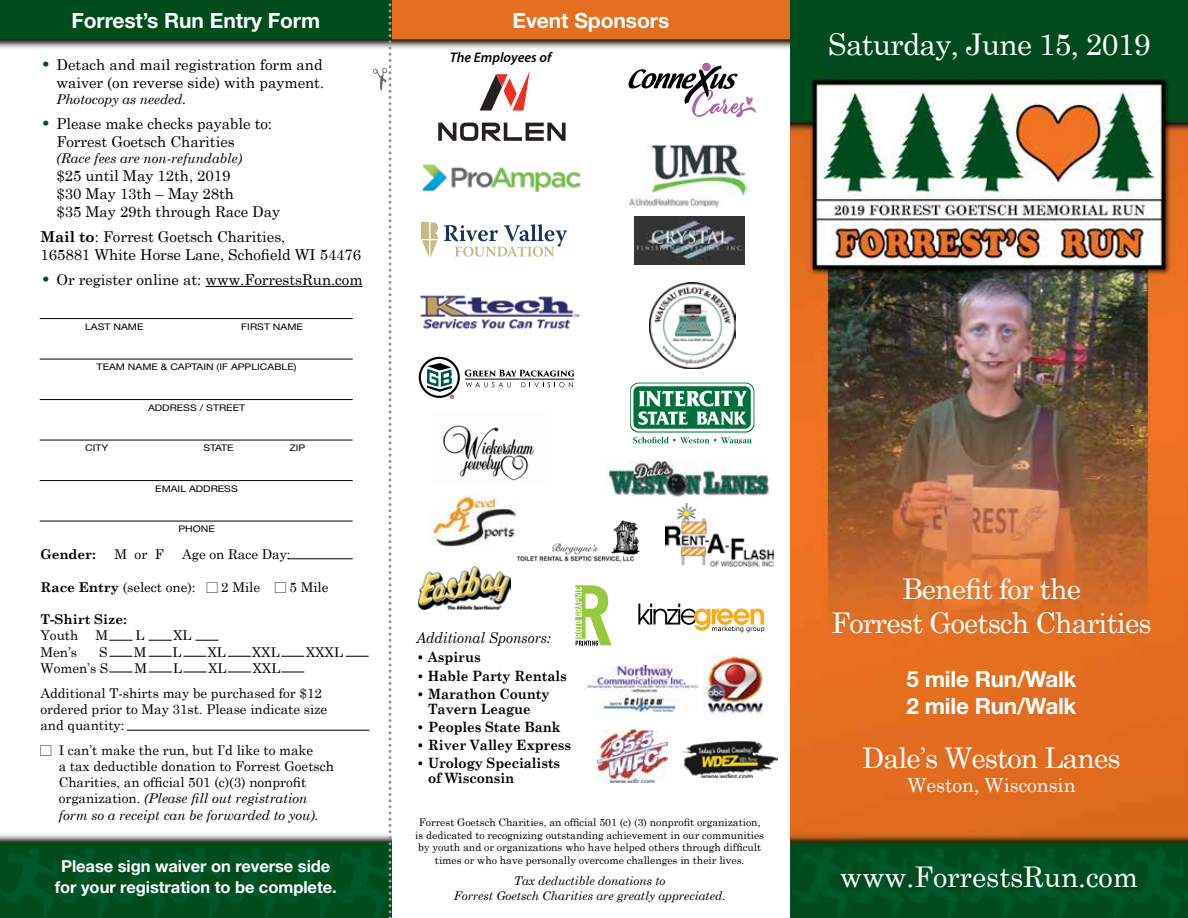
<style>
.page{position:relative;width:1188px;height:918px;background:#fff}
.page>*{position:absolute;margin:0;border:0;box-sizing:border-box;transform-origin:0 0}
.t1{font:30px "Century Schoolbook";letter-spacing:-.025em;color:#fff}
.t2{font:28.5px/34.2px "Century Schoolbook";letter-spacing:-.03em;color:#fff;text-align:center}
.t3{font:28.5px "Century Schoolbook";letter-spacing:-.005em;color:#fff}
.t4{font:700 22.5px/27px "Helvetica Neue LT Std";letter-spacing:-.01em;color:#fff}
.t5{font:700 21px "Helvetica Neue LT Std";letter-spacing:-.005em;color:#fff}
.t6{font:19.5px "Century Schoolbook";letter-spacing:-.005em;color:#fff}
.t7{font:700 16.5px/21px "Helvetica Neue LT Std";letter-spacing:-.005em;color:#fff;text-align:center}
.t8{font:15px/18px "Century Schoolbook";letter-spacing:-.005em;color:#000}
.t9{font:italic 15px "Century Schoolbook";letter-spacing:-.005em;color:#000;scale:.93 1}
.t10{font:700 14.25px/15px "Century Schoolbook";letter-spacing:-.005em;color:#000;text-align:center;scale:.93 1}
.t11{font:italic 600 14.1px "Myriad Pro";color:#000}
.t12{font:13.5px/16.2px "Century Schoolbook";letter-spacing:-.005em;color:#000}
.t13{font:italic 13.5px "Century Schoolbook";letter-spacing:-.005em;color:#000}
.t14{font:700 13.5px "Century Schoolbook";letter-spacing:-.005em;color:#000}
.t15{font:italic 12px/14.4px "Century Schoolbook";letter-spacing:-.005em;color:#000;text-align:center}
.t16{font:10.5px/12.8px "Century Schoolbook";letter-spacing:-.005em;color:#000;text-align:center}
.t17{font:9.15px "Helvetica Neue LT Std";color:#000;scale:1.15 1}
.s1{font-weight:700;font-size:18px;color:#004c1d}
.s2{font-weight:700}
.s3{font-family:"Carta"}
.s4{font-style:italic}
</style>
<div class="page">
<img style="left:0;top:0;width:1188px;height:918px">
<img style="left:605px;top:460px;width:166px;height:37px">
<hr style="left:205px;top:286px;width:158px;height:1px;background:#000">
<hr style="left:40px;top:359px;width:313px;height:1px;background:#000">
<hr style="left:40px;top:318px;width:313px;height:1px;background:#000">
<hr style="left:40px;top:399px;width:313px;height:1px;background:#000">
<hr style="left:40px;top:440px;width:313px;height:1px;background:#000">
<hr style="left:40px;top:480px;width:313px;height:1px;background:#000">
<hr style="left:40px;top:521px;width:313px;height:1px;background:#000">
<hr style="left:287px;top:558px;width:66px;height:1px;background:#000">
<hr style="left:127px;top:730px;width:242px;height:1px;background:#000">
<svg style="left:109px;top:656px;width:23px;height:1px"></svg>
<svg style="left:109px;top:672px;width:23px;height:1px"></svg>
<svg style="left:109px;top:640px;width:23px;height:1px"></svg>
<svg style="left:149px;top:656px;width:23px;height:1px"></svg>
<svg style="left:149px;top:672px;width:23px;height:1px"></svg>
<svg style="left:149px;top:640px;width:23px;height:1px"></svg>
<svg style="left:183px;top:656px;width:23px;height:1px"></svg>
<svg style="left:183px;top:672px;width:23px;height:1px"></svg>
<svg style="left:195px;top:640px;width:23px;height:1px"></svg>
<svg style="left:228px;top:656px;width:23px;height:1px"></svg>
<svg style="left:228px;top:672px;width:23px;height:1px"></svg>
<svg style="left:281px;top:656px;width:23px;height:1px"></svg>
<svg style="left:281px;top:672px;width:23px;height:1px"></svg>
<div style="left:630px;top:383px;width:124px;height:50px;background:#00703c;border-radius:9px"></div>
<div style="left:631px;top:383px;width:123px;height:48px;border:3px solid #fff;border-radius:7px"></div>
<svg style="left:638px;top:391px;width:109px;height:34px"></svg>
<svg style="left:633px;top:437px;width:119px;height:6px"></svg>
<img style="left:418px;top:567px;width:93px;height:42px">
<img style="left:665px;top:503px;width:108px;height:63px">
<img style="left:515px;top:519px;width:128px;height:43px">
<img style="left:430px;top:495px;width:91px;height:52px">
<img style="left:584px;top:665px;width:113px;height:47px">
<img style="left:628px;top:145px;width:118px;height:63px">
<img style="left:703px;top:654px;width:65px;height:64px">
<img style="left:681px;top:741px;width:96px;height:37px">
<img style="left:596px;top:730px;width:71px;height:53px">
<svg style="left:638px;top:604px;width:126px;height:28px"></svg>
<img style="left:419px;top:293px;width:161px;height:38px">
<div style="left:702px;top:63px;width:9px;height:8px;background:#ae64a7;border-radius:50%"></div>
<svg style="left:628px;top:66px;width:128px;height:51px"></svg>
<img style="left:423px;top:159px;width:156px;height:58px">
<svg style="left:575px;top:585px;width:37px;height:61px"></svg>
<svg style="left:422px;top:222px;width:16px;height:36px"></svg>
<svg style="left:444px;top:224px;width:123px;height:33px"></svg>
<img style="left:649px;top:282px;width:86px;height:86px">
<img style="left:433px;top:411px;width:114px;height:74px">
<svg style="left:438px;top:123px;width:128px;height:18px"></svg>
<svg style="left:480px;top:70px;width:50px;height:41px"></svg>
<img style="left:635px;top:217px;width:110px;height:47px">
<svg style="left:419px;top:357px;width:156px;height:42px"></svg>
<svg style="left:346px;top:0;width:46px;height:918px"></svg>
<h3 class="t5" style="left:71px;top:7px;width:250px">Forrest’s Run Entry Form</h3>
<p class="t8" style="left:40px;top:55px;width:285px;text-align:right"><span class="s1">•</span> Detach and mail registration form and waiver (on reverse side) with payment.</p>
<p class="t13" style="left:56px;top:91px;width:131px">Photocopy as needed.</p>
<p class="t8" style="left:56px;top:114px;width:217px;text-indent:-16px"><span class="s1">•</span> Please make checks payable to:<br>Forrest Goetsch Charities</p>
<p class="t13" style="left:56px;top:150px;width:187px">(Race fees are non-refundable)</p>
<p class="t8" style="left:56px;top:167px;width:225px">$25 until May 12th, 2019<br>$30 May 13th – May 28th<br>$35 May 29th through Race Day</p>
<p class="t8" style="left:41px;top:227px;width:322px"><span class="s2">Mail to</span>: Forrest Goetsch Charities,<br>165881 White Horse Lane, Schofield WI 54476</p>
<p class="t8" style="left:40px;top:270px;width:324px"><span class="s1">•</span> Or register online at: www.ForrestsRun.com</p>
<p class="t17" style="left:85px;top:321px;width:52px">LAST NAME</p>
<p class="t17" style="left:241px;top:321px;width:55px">FIRST NAME</p>
<p class="t17" style="left:97px;top:362px;width:175px">TEAM NAME &amp; CAPTAIN (IF APPLICABLE)</p>
<p class="t17" style="left:148px;top:402px;width:86px">ADDRESS / STREET</p>
<p class="t17" style="left:85px;top:443px;width:22px">CITY</p>
<p class="t17" style="left:203px;top:443px;width:28px">STATE</p>
<p class="t17" style="left:289px;top:443px;width:15px">ZIP</p>
<p class="t17" style="left:155px;top:483px;width:73px">EMAIL ADDRESS</p>
<p class="t17" style="left:178px;top:524px;width:33px">PHONE</p>
<p class="t14" style="left:40px;top:546px;width:57px">Gender:</p>
<p class="t12" style="left:115px;top:546px;width:51px">M or F</p>
<p class="t12" style="left:182px;top:546px;width:110px">Age on Race Day:</p>
<p class="t12" style="left:40px;top:578px;width:290px"><span class="s2">Race Entry</span> (select one): <span class="s3">l</span> 2 Mile <span class="s3">l</span> 5 Mile</p>
<p class="t14" style="left:40px;top:611px;width:88px">T-Shirt Size:</p>
<p class="t12" style="left:40px;top:627px;width:39px">Youth</p>
<p class="t12" style="left:96px;top:627px;width:14px">M</p>
<p class="t12" style="left:136px;top:627px;width:11px">L</p>
<p class="t12" style="left:173px;top:627px;width:20px">XL</p>
<p class="t12" style="left:40px;top:643px;width:38px">Men’s</p>
<p class="t12" style="left:99px;top:643px;width:10px">S</p>
<p class="t12" style="left:134px;top:643px;width:14px">M</p>
<p class="t12" style="left:172px;top:643px;width:11px">L</p>
<p class="t12" style="left:207px;top:643px;width:20px">XL</p>
<p class="t12" style="left:252px;top:643px;width:29px">XXL</p>
<p class="t12" style="left:306px;top:643px;width:39px">XXXL</p>
<p class="t12" style="left:40px;top:659px;width:69px">Women’s S</p>
<p class="t12" style="left:134px;top:659px;width:14px">M</p>
<p class="t12" style="left:173px;top:659px;width:11px">L</p>
<p class="t12" style="left:208px;top:659px;width:20px">XL</p>
<p class="t12" style="left:40px;top:655px;width:283px;line-height:24.9px;text-indent:212px">XXL<br>Additional T-shirts may be purchased for $12</p>
<p class="t12" style="left:40px;top:701px;width:288px">ordered prior to May 31st. Please indicate size and quantity:</p>
<p class="t12" style="left:59px;top:742px;width:277px;text-indent:-18px"><span class="s3">l</span> I can’t make the run, but I’d like to make<br>a tax deductible donation to Forrest Goetsch Charities, an official 501 (c)(3) nonprofit organization. <span class="s4">(Please fill out registration form so a receipt can be forwarded to you).</span></p>
<p class="t7" style="left:55px;top:855px;width:284px">Please sign waiver on reverse side for your registration to be complete.</p>
<h3 class="t5" style="left:513px;top:7px;width:158px">Event Sponsors</h3>
<p class="t11" style="left:450px;top:48px;width:103px">The Employees of</p>
<p class="t9" style="left:416px;top:628px;width:146px">Additional Sponsors:</p>
<p class="t10" style="left:416px;top:650px;width:71px">• Aspirus</p>
<p class="t10" style="left:416px;top:668px;width:163px">• Hable Party Rentals</p>
<p class="t10" style="left:416px;top:686px;width:145px">• Marathon County<br>Tavern League</p>
<p class="t10" style="left:416px;top:719px;width:157px">• Peoples State Bank</p>
<p class="t10" style="left:416px;top:737px;width:168px">• River Valley Express</p>
<p class="t10" style="left:428px;top:756px;width:144px;text-align:left;text-indent:-12px">• Urology Specialists of Wisconsin</p>
<p class="t16" style="left:415px;top:815px;width:350px">Forrest Goetsch Charities, an official 501 (c) (3) nonprofit organization, is dedicated to recognizing outstanding achievement in our communities by youth and or organizations who have helped others through difficult times or who have personally overcome challenges in their lives.</p>
<p class="t15" style="left:454px;top:873px;width:273px">Tax deductible donations to<br>Forrest Goetsch Charities are greatly appreciated.</p>
<h1 class="t1" style="left:828px;top:25px;width:324px">Saturday, June 15, 2019</h1>
<h2 class="t2" style="left:831px;top:571px;width:322px">Benefit for the<br>Forrest Goetsch Charities</h2>
<h3 class="t4" style="left:906px;top:665px;width:172px">5 mile Run/Walk<br>2 mile Run/Walk</h3>
<h2 class="t2" style="left:862px;top:740px;width:260px">Dale’s Weston Lanes</h2>
<h3 class="t6" style="left:907px;top:772px;width:170px">Weston, Wisconsin</h3>
<h2 class="t3" style="left:840px;top:858px;width:299px">www.ForrestsRun.com</h2>
</div>
